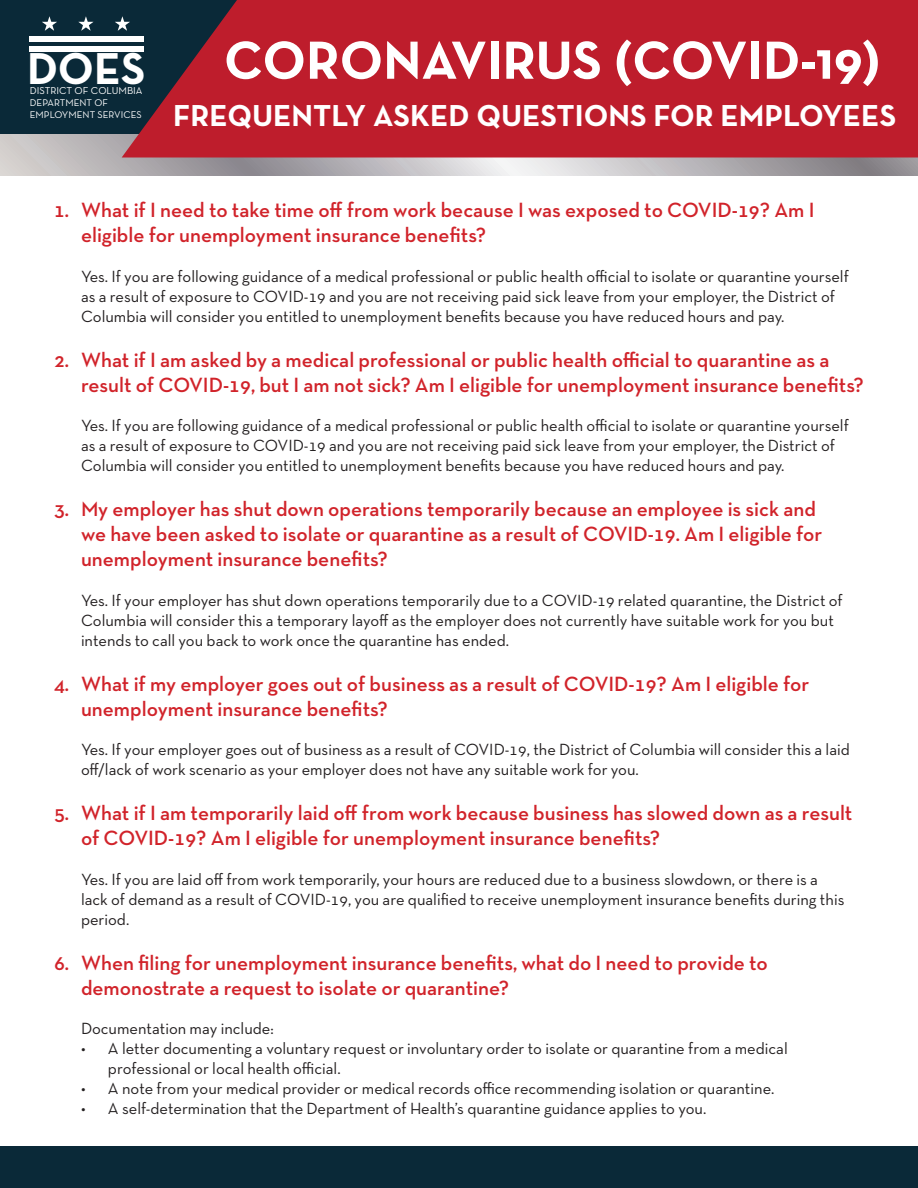
<style>
.page{position:relative;width:918px;height:1188px;background:#fff}
.page>*{position:absolute;margin:0;border:0;box-sizing:border-box;transform-origin:0 0}
.t1{font:700 54.6px "Neutra Text";color:#fff}
.t2{font:700 45.45px "Neutra Text";color:#fff}
.t3{font:700 30.9px "Neutra Text";color:#fff}
.t4{font:600 21px/25.2px "Neutra Text TF";color:#d1232a}
.t5{font:16.5px/19.8px "Neutra Text TF";color:#231f20}
.t6{font:10.2px "Neutra Text";color:#fff}
.t7{font:9.9px/12px "Neutra Text";color:#fff}
</style>
<div class="page">
<svg style="left:0;top:134px;width:918px;height:42px;background:#b8b5b8"></svg>
<div style="left:0;top:0;width:918px;height:134px;background:#0a2938"></div>
<div style="left:30px;top:46px;width:114px;height:6px;background:#fff"></div>
<div style="left:30px;top:36px;width:114px;height:6px;background:#fff"></div>
<svg style="left:42px;top:16px;width:15px;height:15px"></svg>
<svg style="left:78px;top:16px;width:15px;height:15px"></svg>
<svg style="left:115px;top:17px;width:7px;height:14px"></svg>
<svg style="left:122px;top:0;width:796px;height:158px;background:#b11f2e"></svg>
<div style="left:0;top:1146px;width:918px;height:42px;background:#0a2938"></div>
<h2 class="t2" style="left:27px;top:41px;width:120px">DOES</h2>
<p class="t7" style="left:30px;top:96px;width:113px">DEPARTMENT OF<br>EMPLOYMENT SERVICES</p>
<p class="t6" style="left:30px;top:84px;width:114px">DISTRICT OF COLUMBIA</p>
<h1 class="t1" style="left:224px;top:26px;width:658px">CORONAVIRUS (COVID-19)</h1>
<h3 class="t3" style="left:173px;top:96px;width:725px">FREQUENTLY ASKED QUESTIONS FOR EMPLOYEES</h3>
<p class="t4" style="left:81px;top:197px;width:735px;text-indent:-27px">1. What if I need to take time off from work because I was exposed to COVID-19? Am I eligible for unemployment insurance benefits?</p>
<p class="t5" style="left:81px;top:266px;width:769px">Yes. If you are following guidance of a medical professional or public health official to isolate or quarantine yourself as a result of exposure to COVID-19 and you are not receiving paid sick leave from your employer, the District of<br>Columbia will consider you entitled to unemployment benefits because you have reduced hours and pay.</p>
<p class="t4" style="left:81px;top:346px;width:784px;text-indent:-27px">2. What if I am asked by a medical professional or public health official to quarantine as a result of COVID-19, but I am not sick? Am I eligible for unemployment insurance benefits?</p>
<p class="t5" style="left:81px;top:416px;width:769px">Yes. If you are following guidance of a medical professional or public health official to isolate or quarantine yourself as a result of exposure to COVID-19 and you are not receiving paid sick leave from your employer, the District of<br>Columbia will consider you entitled to unemployment benefits because you have reduced hours and pay.</p>
<p class="t4" style="left:81px;top:496px;width:743px;text-indent:-27px">3. My employer has shut down operations temporarily because an employee is sick and we have been asked to isolate or quarantine as a result of COVID-19. Am I eligible for unemployment insurance benefits?</p>
<p class="t5" style="left:81px;top:590px;width:763px">Yes. If your employer has shut down operations temporarily due to a COVID-19 related quarantine, the District of<br>Columbia will consider this a temporary layoff as the employer does not currently have suitable work for you but intends to call you back to work once the quarantine has ended.</p>
<p class="t4" style="left:81px;top:670px;width:730px;text-indent:-27px">4. What if my employer goes out of business as a result of COVID-19? Am I eligible for unemployment insurance benefits?</p>
<p class="t5" style="left:81px;top:740px;width:770px">Yes. If your employer goes out of business as a result of COVID-19, the District of Columbia will consider this a laid off/lack of work scenario as your employer does not have any suitable work for you.</p>
<p class="t4" style="left:81px;top:800px;width:773px;text-indent:-27px">5. What if I am temporarily laid off from work because business has slowed down as a result of COVID-19? Am I eligible for unemployment insurance benefits?</p>
<p class="t5" style="left:81px;top:869px;width:765px">Yes. If you are laid off from work temporarily, your hours are reduced due to a business slowdown, or there is a lack of demand as a result of COVID-19, you are qualified to receive unemployment insurance benefits during this period.</p>
<p class="t4" style="left:81px;top:949px;width:688px;text-indent:-27px">6. When filing for unemployment insurance benefits, what do I need to provide to demonostrate a request to isolate or quarantine?</p>
<p class="t5" style="left:81px;top:1019px;width:194px">Documentation may include:</p>
<p class="t5" style="left:108px;top:1038px;width:681px;text-indent:-27px">• A letter documenting a voluntary request or involuntary order to isolate or quarantine from a medical professional or local health official.</p>
<p class="t5" style="left:81px;top:1078px;width:695px">• A note from your medical provider or medical records office recommending isolation or quarantine.</p>
<p class="t5" style="left:81px;top:1098px;width:627px">• A self-determination that the Department of Health’s quarantine guidance applies to you.</p>
</div>
